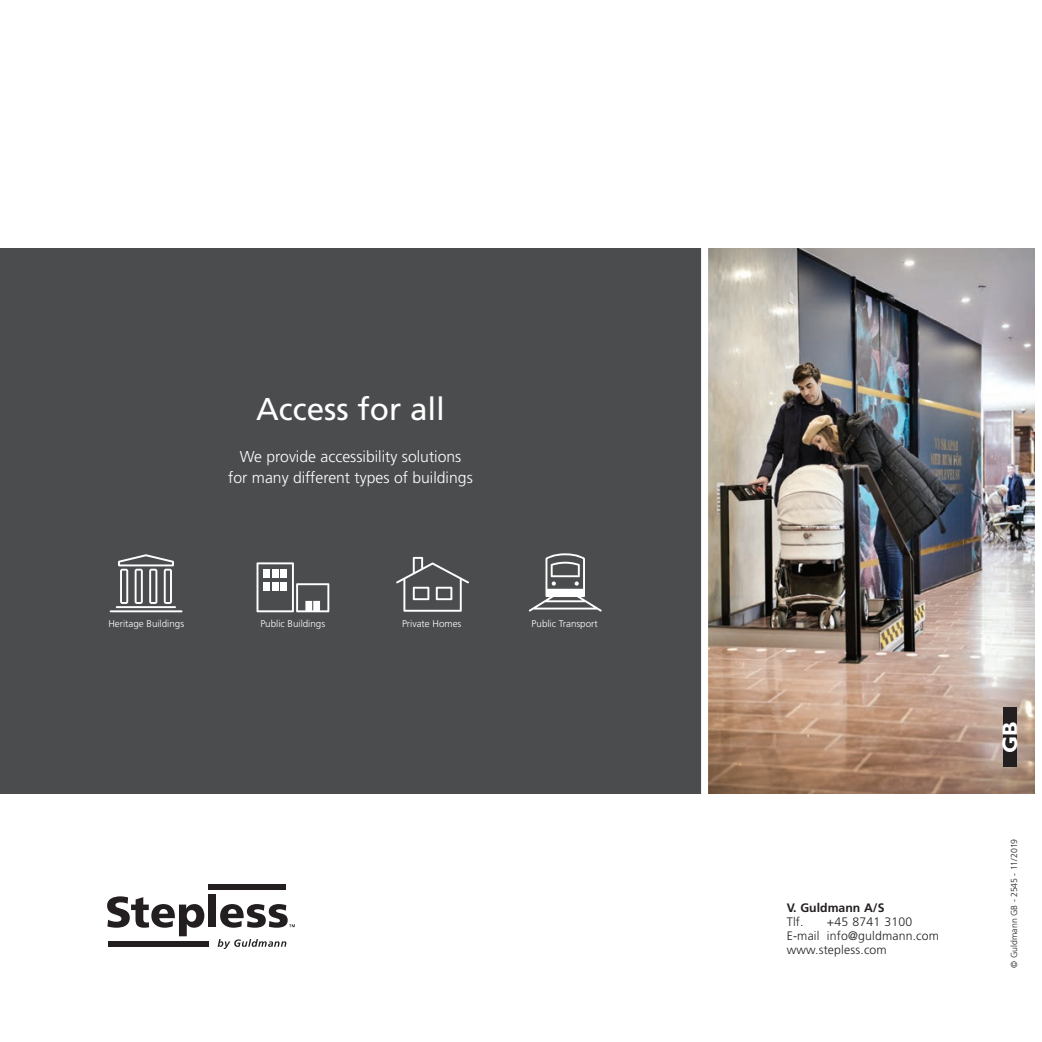
<style>
.page{position:relative;width:1042px;height:1042px;background:#fff}
.page>*{position:absolute;margin:0;border:0;box-sizing:border-box;transform-origin:0 0}
.t1{font:31.5px "Frutiger";color:#fff}
.t2{font:700 21px "Gill Sans";color:#fff}
.t3{font:300 15.75px/21px "Frutiger";color:#fff;text-align:center}
.t4{font:300 12.25px/14px "Frutiger";letter-spacing:.015em;color:#231f20}
.t5{font:700 12.25px "Frutiger";color:#231f20}
.t6{font:300 9.8px "Frutiger";color:#fff}
.t7{font:300 8.75px "Frutiger";color:#231f20}
</style>
<div class="page">
<div style="left:0;top:248px;width:1042px;height:546px;background:#4b4c4d"></div>
<img style="left:708px;top:248px;width:327px;height:546px">
<div style="left:701px;top:245px;width:7px;height:567px;background:#fff"></div>
<svg style="left:118px;top:554px;width:56px;height:50px"></svg>
<hr style="left:116px;top:606px;width:60px;height:2px;background:#fff">
<hr style="left:110px;top:610px;width:72px;height:2px;background:#fff">
<svg style="left:256px;top:562px;width:73px;height:50px"></svg>
<div style="left:280px;top:569px;width:7px;height:9px;background:#fff"></div>
<div style="left:272px;top:569px;width:6px;height:9px;background:#fff"></div>
<div style="left:280px;top:582px;width:7px;height:8px;background:#fff"></div>
<div style="left:272px;top:582px;width:6px;height:8px;background:#fff"></div>
<div style="left:264px;top:569px;width:6px;height:9px;background:#fff"></div>
<div style="left:264px;top:582px;width:6px;height:8px;background:#fff"></div>
<svg style="left:396px;top:557px;width:73px;height:55px"></svg>
<svg style="left:529px;top:553px;width:73px;height:58px"></svg>
<div style="left:1035px;top:245px;width:7px;height:567px;background:#fff"></div>
<svg style="left:107px;top:896px;width:97px;height:40px"></svg>
<div style="left:208px;top:894px;width:8px;height:33px;background:#231f20"></div>
<svg style="left:220px;top:904px;width:75px;height:23px"></svg>
<svg style="left:218px;top:939px;width:68px;height:10px"></svg>
<div style="left:108px;top:941px;width:100px;height:6px;background:#231f20"></div>
<div style="left:208px;top:884px;width:78px;height:5px;background:#231f20"></div>
<div style="left:1003px;top:707px;width:14px;height:60px;background:#231f20"></div>
<h1 class="t1" style="left:256px;top:391px;width:191px">Access for all</h1>
<p class="t3" style="left:228px;top:446px;width:246px">We provide accessibility solutions for many different types of buildings</p>
<p class="t6" style="left:108px;top:618px;width:77px">Heritage Buildings</p>
<p class="t6" style="left:260px;top:618px;width:66px">Public Buildings</p>
<p class="t6" style="left:402px;top:618px;width:61px">Private Homes</p>
<p class="t6" style="left:532px;top:618px;width:68px">Public Transport</p>
<p class="t5" style="left:787px;top:900px;width:99px">V. Guldmann A/S</p>
<p class="t4" style="left:787px;top:914px;width:18px">Tlf.</p>
<p class="t4" style="left:787px;top:914px;width:154px;text-indent:40px">+45 8741 3100<br>E-mail info@guldmann.com www.stepless.com</p>
<h2 class="t2" style="left:997px;top:753px;width:33px;rotate:-90deg">GB</h2>
<p class="t7" style="left:1009px;top:967px;width:130px;rotate:-90deg">© Guldmann GB - 2545 - 11/2019</p>
</div>
